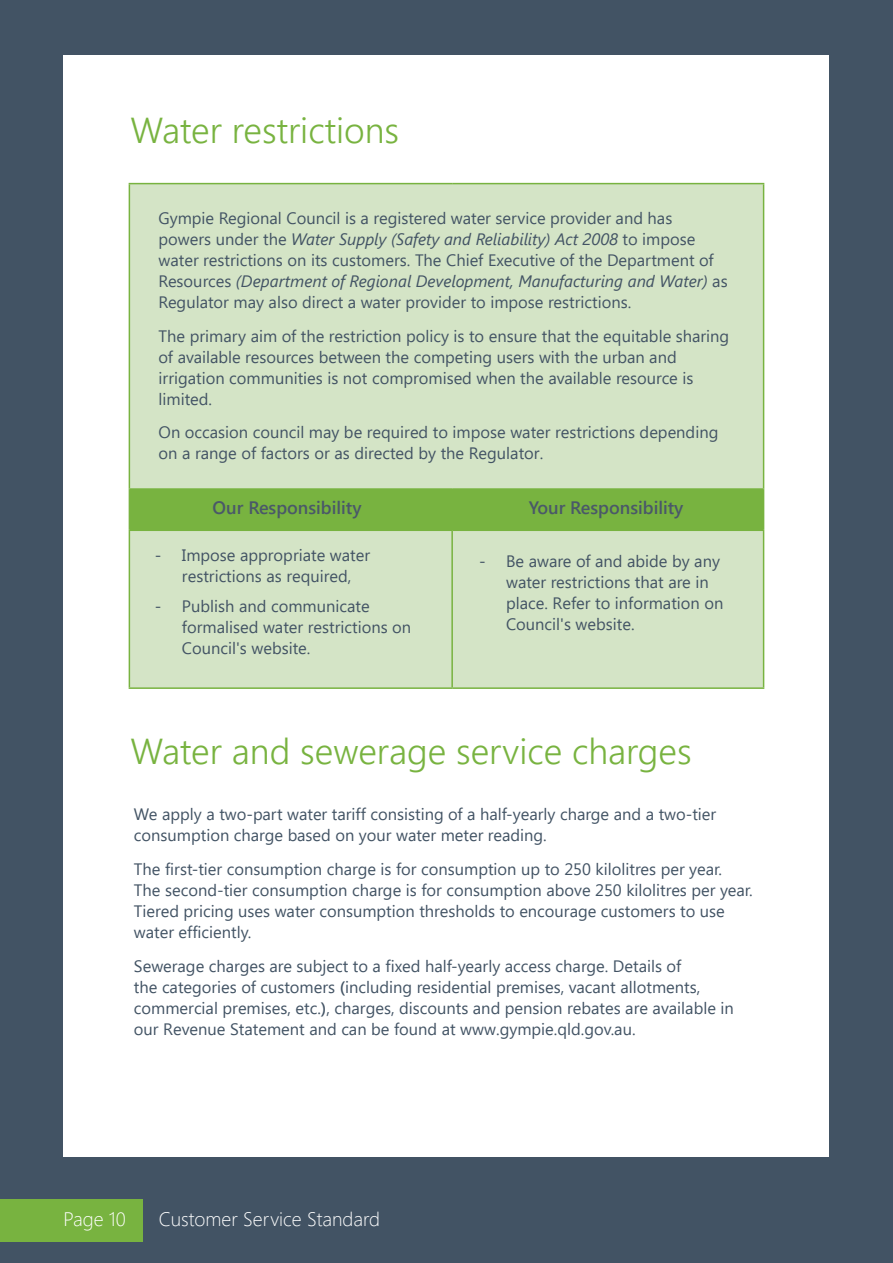
<style>
.page{position:relative;width:893px;height:1263px;background:#425364}
.page>*{position:absolute;margin:0;border:0;box-sizing:border-box;transform-origin:0 0}
.t1{font:300 36px "Segoe UI";color:#78b340}
.t2{font:300 19.5px "Segoe UI";color:#fff}
.t3{font:600 18px "Segoe UI";color:#4a5869}
.t4{font:16.5px/21px "Segoe UI";color:#425364}
.s1{font-style:italic}
.s2{font-weight:600}
</style>
<div class="page">
<div style="left:64px;top:55px;width:765px;height:1102px;background:#fff"></div>
<div style="left:0;top:1199px;width:142px;height:42px;background:#78b340"></div>
<div style="left:130px;top:184px;width:633px;height:503px;background:#d4e4c6"></div>
<div style="left:130px;top:490px;width:633px;height:39px;background:#78b340"></div>
<hr style="left:129px;top:183px;width:323px;height:1px;background:#78b340">
<hr style="left:129px;top:184px;width:1px;height:304px;background:#78b340">
<hr style="left:452px;top:183px;width:312px;height:1px;background:#78b340">
<hr style="left:763px;top:184px;width:1px;height:304px;background:#78b340">
<hr style="left:129px;top:488px;width:323px;height:2px;background:#78b340">
<hr style="left:452px;top:488px;width:312px;height:2px;background:#78b340">
<hr style="left:763px;top:490px;width:1px;height:39px;background:#78b340">
<hr style="left:452px;top:529px;width:312px;height:2px;background:#78b340">
<hr style="left:763px;top:531px;width:1px;height:156px;background:#78b340">
<hr style="left:452px;top:687px;width:312px;height:2px;background:#78b340">
<hr style="left:129px;top:531px;width:1px;height:156px;background:#78b340">
<hr style="left:451px;top:531px;width:2px;height:156px;background:#78b340">
<hr style="left:129px;top:687px;width:323px;height:2px;background:#78b340">
<hr style="left:129px;top:490px;width:1px;height:39px;background:#78b340">
<hr style="left:451px;top:490px;width:2px;height:39px;background:#78b340">
<hr style="left:129px;top:529px;width:323px;height:2px;background:#78b340">
<h1 class="t1" style="left:130px;top:96px;width:270px">Water restrictions</h1>
<p class="t4" style="left:159px;top:208px;width:571px">Gympie Regional Council is a registered water service provider and has powers under the <span class="s1">Water Supply (Safety and Reliability) Act 2008</span> to impose water restrictions on its customers. The Chief Executive of the Department of Resources <span class="s1">(Department of Regional Development, Manufacturing and Water)</span> as Regulator may also direct a water provider to impose restrictions.</p>
<p class="t4" style="left:159px;top:325px;width:572px">The primary aim of the restriction policy is to ensure that the equitable sharing of available resources between the competing users with the urban and irrigation communities is not compromised when the available resource is limited.</p>
<p class="t4" style="left:159px;top:422px;width:561px">On occasion council may be required to impose water restrictions depending on a range of factors or as directed by the Regulator.</p>
<p class="t3" style="left:213px;top:493px;width:150px">Our Responsibility</p>
<p class="t3" style="left:529px;top:493px;width:156px">Your Responsibility</p>
<p class="t4" style="left:155px;top:545px;width:217px;text-align:center">- Impose appropriate water restrictions as required,</p>
<p class="t4" style="left:182px;top:596px;width:231px;text-indent:-27px">- Publish and communicate formalised water restrictions on<br>Council's website.</p>
<p class="t4" style="left:506px;top:551px;width:219px;text-indent:-27px">- Be aware of and abide by any water restrictions that are in place. Refer to information on<br>Council's website.</p>
<h1 class="t1" style="left:130px;top:717px;width:563px">Water and sewerage service charges</h1>
<p class="t4" style="left:134px;top:804px;width:584px">We apply a two-part water tariff consisting of a half-yearly charge and a two-tier consumption charge based on your water meter reading.</p>
<p class="t4" style="left:134px;top:858px;width:620px">The first-tier consumption charge is for consumption up to 250 kilolitres per year.<br>The second-tier consumption charge is for consumption above 250 kilolitres per year.<br>Tiered pricing uses water consumption thresholds to encourage customers to use water efficiently.</p>
<p class="t4" style="left:134px;top:955px;width:601px">Sewerage charges are subject to a fixed half-yearly access charge. Details of<br>the categories of customers <span class="s2">(</span>including residential premises, vacant allotments, commercial premises, etc.<span class="s2">)</span>, charges, discounts and pension rebates are available in our Revenue Statement and can be found at www.gympie.qld.gov.au.</p>
<p class="t2" style="left:64px;top:1200px;width:64px">Page 10</p>
<p class="t2" style="left:159px;top:1200px;width:223px">Customer Service Standard</p>
</div>
